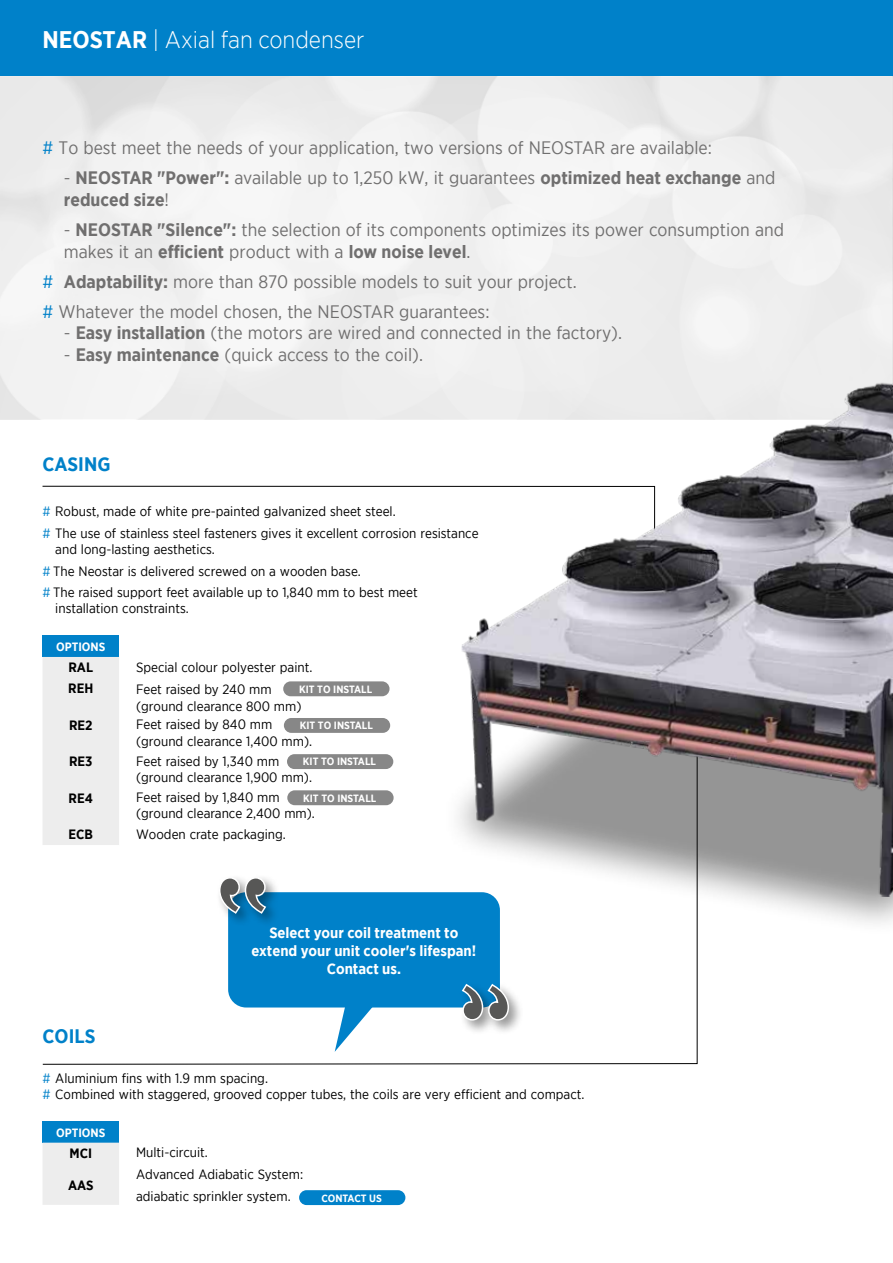
<style>
.page{position:relative;width:893px;height:1263px;background:#fff}
.page>*{position:absolute;margin:0;border:0;box-sizing:border-box;transform-origin:0 0}
.t1{font:300 24px "Gotham Narrow";color:#fff}
.t2{font:700 19.5px "Gotham Narrow";color:#0081c9}
.t3{font:18px/21.6px "Gotham Narrow";color:#706f6f}
.t4{font:700 18px/21.6px "Gotham Narrow";color:#706f6f}
.t5{font:700 15px/18px "Gotham Narrow";color:#fff;text-align:center}
.t6{font:13.5px/21.6px "Gotham Narrow";color:#000}
.t7{font:700 13.5px "Gotham Narrow";color:#000}
.t8{font:700 12px "Gotham Narrow";color:#fff}
.t9{font:700 10.5px "Gotham Narrow";color:#fff}
.s1{font-weight:700}
.s2{color:#0081c9}
.s3{font-weight:400}
</style>
<div class="page">
<div style="left:0;top:0;width:893px;height:77px;background:#0081c9"></div>
<svg style="left:42px;top:718px;width:656px;height:347px"></svg>
<div style="left:0;top:77px;width:893px;height:341px;background:#f0f0f0"></div>
<svg style="left:42px;top:486px;width:399px;height:1px"></svg>
<div style="left:441px;top:446px;width:452px;height:491px;background:#000;opacity:.4"></div>
<img style="left:457px;top:357px;width:436px;height:540px">
<div style="left:43px;top:1121px;width:76px;height:22px;background:#0081c9"></div>
<div style="left:43px;top:1143px;width:76px;height:62px;background:#ededed"></div>
<div style="left:299px;top:1190px;width:106px;height:15px;background:#0081c9;border-radius:7px"></div>
<div style="left:43px;top:636px;width:76px;height:21px;background:#0081c9"></div>
<div style="left:43px;top:657px;width:76px;height:188px;background:#ededed"></div>
<div style="left:283px;top:681px;width:107px;height:15px;background:#878787;border-radius:7px"></div>
<div style="left:284px;top:718px;width:106px;height:15px;background:#878787;border-radius:7px"></div>
<div style="left:287px;top:754px;width:106px;height:15px;background:#878787;border-radius:7px"></div>
<div style="left:287px;top:790px;width:107px;height:15px;background:#878787;border-radius:7px"></div>
<svg style="left:335px;top:1007px;width:39px;height:45px"></svg>
<div style="left:228px;top:892px;width:272px;height:115px;background:#0081c9;border-radius:18px"></div>
<div style="left:216px;top:874px;width:64px;height:54px;background:#000;opacity:.4"></div>
<svg style="left:218px;top:876px;width:49px;height:39px"></svg>
<div style="left:459px;top:982px;width:65px;height:53px;background:#000;opacity:.4"></div>
<svg style="left:461px;top:983px;width:49px;height:38px"></svg>
<h1 class="t1" style="left:43px;top:25px;width:323px"><span class="s1">NEOSTAR</span> | Axial fan condenser</h1>
<h3 class="t3" style="left:43px;top:137px;width:671px"><span class="s2">#</span> To best meet the needs of your application, two versions of NEOSTAR are available:</h3>
<h3 class="t4" style="left:64px;top:167px;width:713px"><span class="s3">-</span> NEOSTAR "Power": <span class="s3">available up to 1,250 kW, it guarantees</span> optimized heat exchange <span class="s3">and </span>reduced size<span class="s3">!</span></h3>
<h3 class="t3" style="left:64px;top:218px;width:722px">- <span class="s1">NEOSTAR "Silence":</span> the selection of its components optimizes its power consumption and makes it an <span class="s1">efficient</span> product with a <span class="s1">low noise level</span>.</h3>
<h3 class="t3" style="left:43px;top:266px;width:536px;line-height:30.2px"><span class="s2">#</span> <span class="s1">Adaptability:</span> more than 870 possible models to suit your project. <span class="s2">#</span> Whatever the model chosen, the NEOSTAR guarantees:</h3>
<h3 class="t3" style="left:64px;top:322px;width:560px">- <span class="s1">Easy installation</span> (the motors are wired and connected in the factory).</h3>
<h3 class="t3" style="left:64px;top:343px;width:361px">- <span class="s1">Easy maintenance</span> (quick access to the coil).</h3>
<h2 class="t2" style="left:43px;top:451px;width:69px">CASING</h2>
<p class="t6" style="left:43px;top:500px;width:438px"><span class="s2">#</span> Robust, made of white pre-painted galvanized sheet steel.<br><span class="s2">#</span> The use of stainless steel fasteners gives it excellent corrosion resistance</p>
<p class="t6" style="left:43px;top:538px;width:377px;text-indent:13px">and long-lasting aesthetics.<br><span class="s2">#</span> The Neostar is delivered screwed on a wooden base.<br><span class="s2">#</span> The raised support feet available up to 1,840 mm to best meet</p>
<p class="t6" style="left:55px;top:598px;width:135px">installation constraints.</p>
<p class="t8" style="left:56px;top:639px;width:51px">OPTIONS</p>
<p class="t7" style="left:68px;top:659px;width:26px">RAL</p>
<p class="t6" style="left:136px;top:657px;width:178px">Special colour polyester paint.</p>
<p class="t7" style="left:68px;top:680px;width:27px">REH</p>
<p class="t6" style="left:136px;top:678px;width:137px">Feet raised by 240 mm</p>
<p class="t9" style="left:299px;top:682px;width:75px">KIT TO INSTALL</p>
<p class="t6" style="left:136px;top:695px;width:167px">(ground clearance 800 mm)</p>
<p class="t7" style="left:69px;top:717px;width:25px">RE2</p>
<p class="t6" style="left:136px;top:714px;width:138px">Feet raised by 840 mm</p>
<p class="t9" style="left:300px;top:719px;width:75px">KIT TO INSTALL</p>
<p class="t6" style="left:136px;top:730px;width:178px">(ground clearance 1,400 mm).</p>
<p class="t7" style="left:69px;top:753px;width:25px">RE3</p>
<p class="t6" style="left:136px;top:750px;width:145px">Feet raised by 1,340 mm</p>
<p class="t9" style="left:303px;top:755px;width:75px">KIT TO INSTALL</p>
<p class="t6" style="left:136px;top:766px;width:177px">(ground clearance 1,900 mm).</p>
<p class="t7" style="left:69px;top:789px;width:26px">RE4</p>
<p class="t6" style="left:136px;top:786px;width:145px">Feet raised by 1,840 mm</p>
<p class="t9" style="left:303px;top:791px;width:75px">KIT TO INSTALL</p>
<p class="t6" style="left:136px;top:802px;width:180px">(ground clearance 2,400 mm).</p>
<p class="t7" style="left:69px;top:825px;width:26px">ECB</p>
<p class="t6" style="left:136px;top:823px;width:151px">Wooden crate packaging.</p>
<p class="t5" style="left:252px;top:923px;width:226px">Select your coil treatment to extend your unit cooler's lifespan!<br>Contact us.</p>
<h2 class="t2" style="left:43px;top:1023px;width:54px">COILS</h2>
<p class="t6" style="left:43px;top:1070px;width:543px;line-height:16.2px"><span class="s2">#</span> Aluminium fins with 1.9 mm spacing.<br><span class="s2">#</span> Combined with staggered, grooved copper tubes, the coils are very efficient and compact.</p>
<p class="t8" style="left:56px;top:1125px;width:51px">OPTIONS</p>
<p class="t7" style="left:70px;top:1144px;width:24px">MCI</p>
<p class="t6" style="left:136px;top:1141px;width:73px">Multi-circuit.</p>
<p class="t7" style="left:68px;top:1176px;width:27px">AAS</p>
<p class="t6" style="left:136px;top:1163px;width:169px">Advanced Adiabatic System: adiabatic sprinkler system.</p>
<p class="t9" style="left:321px;top:1191px;width:62px">CONTACT US</p>
</div>
